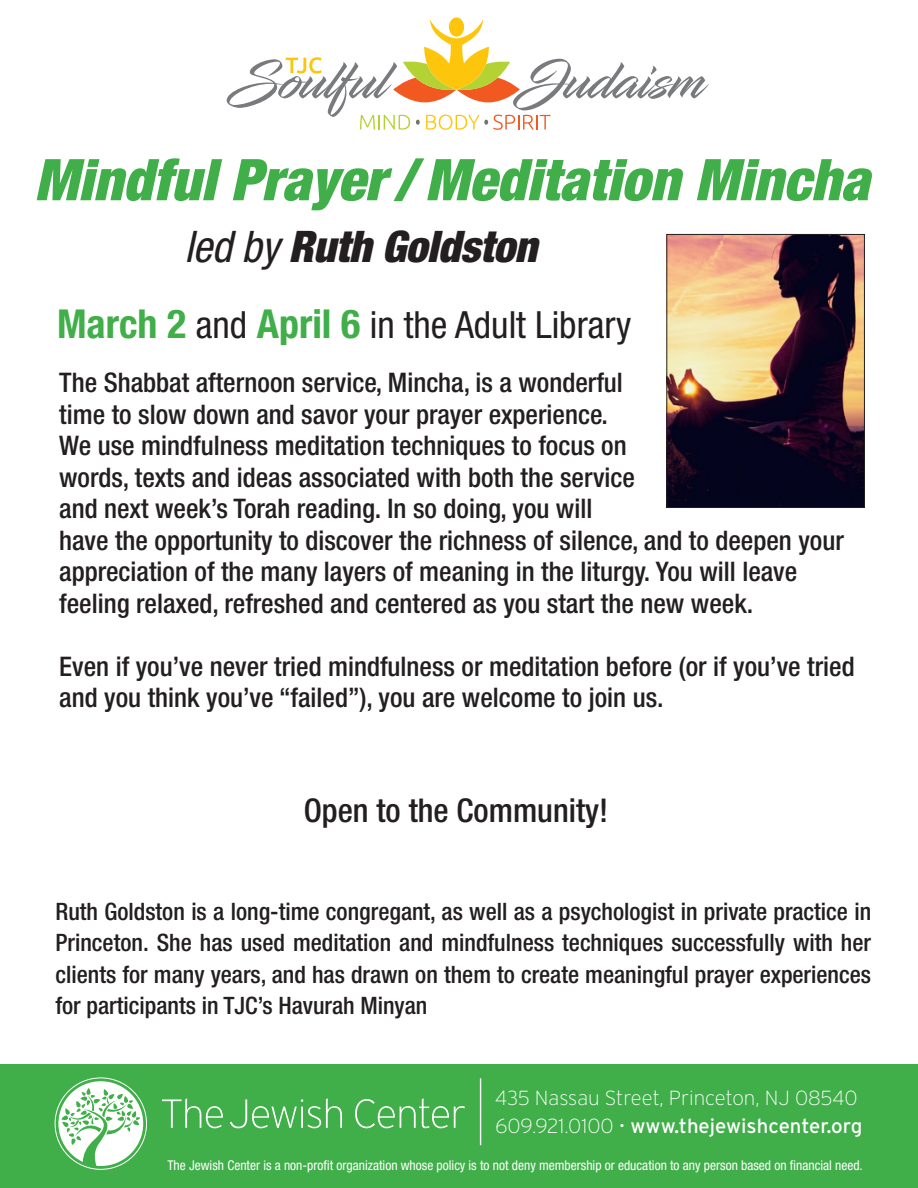
<style>
.page{position:relative;width:918px;height:1188px;background:#fff}
.page>*{position:absolute;margin:0;border:0;box-sizing:border-box;transform-origin:0 0}
.t1{font:italic 900 condensed 57.6px "Helvetica Neue";color:#40ae49}
.t2{font:italic 900 condensed 43.65px "Helvetica Neue";letter-spacing:-.01em;color:#231f20}
.t3{font:condensed 37.5px "Helvetica Neue";color:#231f20}
.t4{font:500 condensed 32.85px "Helvetica Neue";color:#231f20}
.t5{font:500 condensed 27px/31.5px "Helvetica Neue";color:#231f20}
.t6{font:500 condensed 24px/31.5px "Helvetica Neue";color:#231f20;text-align:justify}
.t7{font:20.4px "Interstate";color:#fff}
.t8{font:200 20.4px "Interstate";color:#fff}
.t9{font:condensed 13.5px "Helvetica Neue";color:#fff}
.s1{font-weight:400}
.s2{font-weight:700;font-size:39.9px;color:#40ae49}
.s3{font-weight:200}
</style>
<div class="page">
<img style="left:668px;top:236px;width:195px;height:270px">
<div style="left:666px;top:234px;width:199px;height:274px;border:1px solid #231f20"></div>
<div style="left:0;top:1065px;width:918px;height:123px;background:#40ae49"></div>
<svg style="left:162px;top:1098px;width:303px;height:30px"></svg>
<svg style="left:58px;top:1081px;width:85px;height:85px"></svg>
<hr style="left:480px;top:1078px;width:1px;height:67px;background:#fff">
<svg style="left:449px;top:17px;width:15px;height:20px"></svg>
<svg style="left:227px;top:19px;width:482px;height:111px"></svg>
<p class="t1" style="left:34px;top:144px;width:836px">Mindful Prayer / Meditation Mincha</p>
<p class="t2" style="left:184px;top:220px;width:354px"><span class="s1">led by</span> Ruth Goldston</p>
<p class="t3" style="left:57px;top:303px;width:576px"><span class="s2">March 2</span> and <span class="s2">April 6</span> in the Adult Library</p>
<p class="t5" style="left:59px;top:366px;width:786px">The Shabbat afternoon service, Mincha, is a wonderful<br>time to slow down and savor your prayer experience.<br>We use mindfulness meditation techniques to focus on<br>words, texts and ideas associated with both the service<br>and next week’s Torah reading. In so doing, you will<br>have the opportunity to discover the richness of silence, and to deepen your appreciation of the many layers of meaning in the liturgy. You will leave feeling relaxed, refreshed and centered as you start the new week.</p>
<p class="t5" style="left:59px;top:650px;width:797px">Even if you’ve never tried mindfulness or meditation before (or if you’ve tried and you think you’ve “failed”), you are welcome to join us.</p>
<p class="t4" style="left:304px;top:791px;width:306px">Open to the Community!</p>
<p class="t6" style="left:56px;top:895px;width:817px">Ruth Goldston is a long-time congregant, as well as a psychologist in private practice in Princeton. She has used meditation and mindfulness techniques successfully with her clients for many years, and has drawn on them to create meaningful prayer experiences for participants in TJC’s Havurah Minyan</p>
<p class="t8" style="left:495px;top:1086px;width:364px">435 Nassau Street, Princeton, NJ 08540</p>
<p class="t7" style="left:495px;top:1114px;width:369px"><span class="s3">609.921.0100 •</span> www.thejewishcenter.org</p>
<p class="t9" style="left:167px;top:1157px;width:697px">The Jewish Center is a non-profit organization whose policy is to not deny membership or education to any person based on financial need.</p>
</div>
